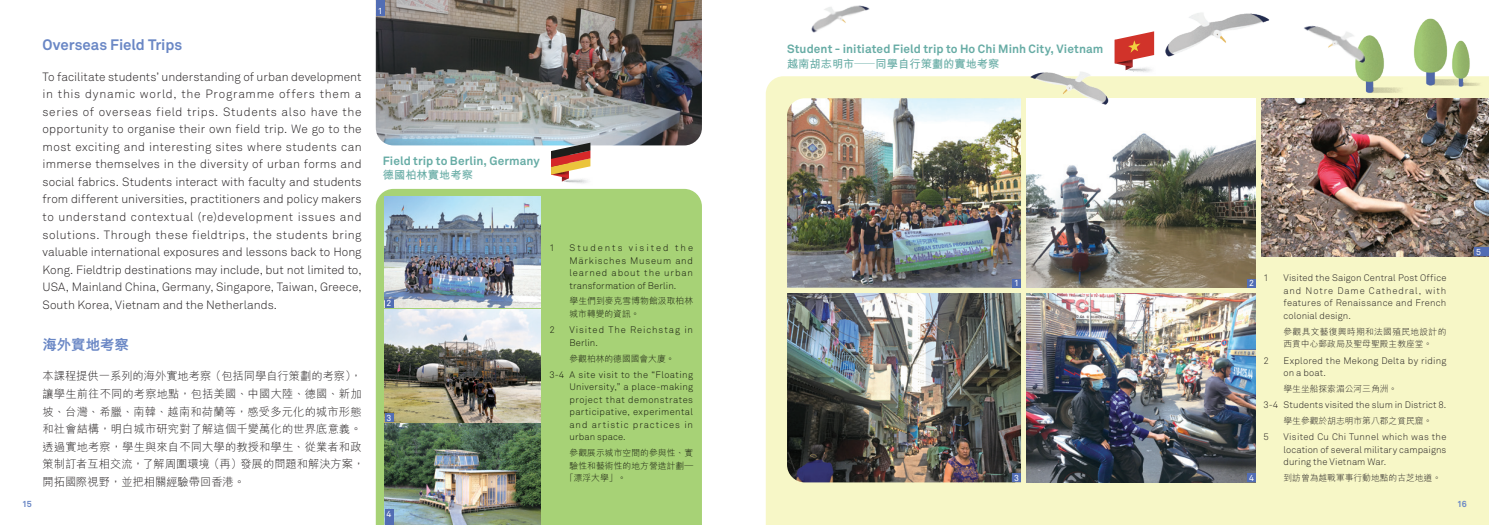
<style>
.page{position:relative;width:1489px;height:525px;background:#fff}
.page>*{position:absolute;margin:0;border:0;box-sizing:border-box;transform-origin:0 0}
.t1{font:700 15px "Akkurat";letter-spacing:-.005em;color:#6a87c5}
.t2{font:800 14.38px "M Hei HK";color:#6a87c5}
.t3{font:300 11.88px/17.5px "Akkurat";color:#231f20;text-align:justify}
.t4{font:700 11.88px "Akkurat";letter-spacing:.005em;color:#67aca5}
.t5{font:300 11.25px/17.5px "M Hei HK";letter-spacing:.015em;color:#231f20}
.t6{font:700 11.25px "M Hei HK";color:#67aca5}
.t7{font:300 9.38px/12.5px "Akkurat";letter-spacing:.02em;color:#231f20;text-align:justify}
.t8{font:300 9.38px/12.5px "Akkurat";letter-spacing:.095em;color:#231f20}
.t9{font:300 8.75px/12.5px "M Hei HK";color:#231f20}
.t10{font:300 8.75px/12.5px "M Hei HK";letter-spacing:.035em;color:#231f20}
.t11{font:8.75px "Akkurat";color:#fff}
.t12{font:700 8.75px "Akkurat";color:#6a87c5}
</style>
<div class="page">
<div style="left:376px;top:189px;width:326px;height:335px;background:#a7d276"></div>
<div style="left:765px;top:76px;width:723px;height:448px;background:#f7f7c7"></div>
<img style="left:376px;top:0;width:326px;height:145px">
<img style="left:384px;top:309px;width:157px;height:215px">
<img style="left:384px;top:197px;width:157px;height:110px">
<img style="left:1026px;top:98px;width:229px;height:189px">
<img style="left:1026px;top:293px;width:229px;height:189px">
<img style="left:1261px;top:98px;width:227px;height:158px">
<img style="left:787px;top:293px;width:233px;height:189px">
<img style="left:787px;top:98px;width:233px;height:189px">
<div style="left:384px;top:299px;width:9px;height:8px;background:#526db4"></div>
<div style="left:1012px;top:279px;width:8px;height:8px;background:#526db4"></div>
<div style="left:1246px;top:279px;width:9px;height:8px;background:#526db4"></div>
<div style="left:1012px;top:473px;width:8px;height:9px;background:#526db4"></div>
<div style="left:1246px;top:473px;width:9px;height:9px;background:#526db4"></div>
<div style="left:384px;top:413px;width:9px;height:9px;background:#526db4"></div>
<div style="left:384px;top:509px;width:9px;height:15px;background:#526db4"></div>
<div style="left:1474px;top:247px;width:14px;height:9px;background:#526db4"></div>
<img style="left:1165px;top:13px;width:105px;height:44px">
<img style="left:1018px;top:72px;width:100px;height:44px">
<img style="left:811px;top:5px;width:59px;height:28px">
<div style="left:376px;top:0;width:8px;height:16px;background:#526db4"></div>
<svg style="left:1114px;top:31px;width:41px;height:45px"></svg>
<svg style="left:551px;top:142px;width:42px;height:42px"></svg>
<img style="left:1418px;top:18px;width:70px;height:77px">
<img style="left:1350px;top:30px;width:77px;height:71px">
<img style="left:1304px;top:25px;width:77px;height:51px">
<img style="left:1449px;top:37px;width:39px;height:54px">
<p class="t1" style="left:43px;top:36px;width:141px">Overseas Field Trips</p>
<p class="t3" style="left:43px;top:68px;width:320px">To facilitate students’ understanding of urban development in this dynamic world, the Programme offers them a series of overseas field trips. Students also have the opportunity to organise their own field trip. We go to the most exciting and interesting sites where students can immerse themselves in the diversity of urban forms and social fabrics. Students interact with faculty and students from different universities, practitioners and policy makers to understand contextual (re)development issues and solutions. Through these fieldtrips, the students bring valuable international exposures and lessons back to Hong Kong. Fieldtrip destinations may include, but not limited to, USA, Mainland China, Germany, Singapore, Taiwan, Greece, South Korea, Vietnam and the Netherlands.</p>
<p class="t2" style="left:43px;top:337px;width:88px">海外實地考察</p>
<p class="t5" style="left:43px;top:367px;width:323px">本課程提供一系列的海外實地考察（包括同學自行策劃的考察），讓學生前往不同的考察地點，包括美國、中國大陸、德國、新加坡、台灣、希臘、南韓、越南和荷蘭等，感受多元化的城市形態和社會結構，明白城市研究對了解這個千變萬化的世界底意義。透過實地考察，學生與來自不同大學的教授和學生、從業者和政策制訂者互相交流，了解周圍環境（再）發展的問題和解決方案，開拓國際視野，並把相關經驗帶回香港。</p>
<p class="t11" style="left:378px;top:6px;width:6px">1</p>
<p class="t4" style="left:383px;top:153px;width:158px">Field trip to Berlin, Germany</p>
<p class="t6" style="left:383px;top:167px;width:91px">德國柏林實地考察</p>
<p class="t11" style="left:386px;top:298px;width:6px">2</p>
<p class="t11" style="left:386px;top:412px;width:6px">3</p>
<p class="t7" style="left:549px;top:241px;width:7px">1</p>
<p class="t7" style="left:569px;top:241px;width:125px">Students visited the Märkisches Museum and learned about the urban transformation of Berlin.</p>
<p class="t9" style="left:569px;top:295px;width:125px">學生們到麥克雪博物館汲取柏林城市轉變的資訊。</p>
<p class="t7" style="left:549px;top:323px;width:7px">2</p>
<p class="t8" style="left:569px;top:323px;width:125px">Visited The Reichstag in<br>Berlin.</p>
<p class="t9" style="left:569px;top:352px;width:106px">參觀柏林的德國國會大廈。</p>
<p class="t7" style="left:569px;top:368px;width:125px;text-indent:-20px">3-4 A site visit to the “Floating University,” a place-making project that demonstrates participative, experimental and artistic practices in urban space.</p>
<p class="t9" style="left:569px;top:446px;width:125px">參觀展示城市空間的參與性、實</p>
<p class="t9" style="left:569px;top:459px;width:125px">驗性和藝術性的地方營造計劃—</p>
<p class="t9" style="left:565px;top:471px;width:63px">「漂浮大學」。</p>
<p class="t4" style="left:787px;top:41px;width:318px">Student - initiated Field trip to Ho Chi Minh City, Vietnam</p>
<p class="t6" style="left:787px;top:55px;width:214px">越南胡志明市—同學自行策劃的實地考察</p>
<p class="t11" style="left:1014px;top:278px;width:6px">1</p>
<p class="t11" style="left:1248px;top:278px;width:6px">2</p>
<p class="t11" style="left:1014px;top:472px;width:6px">3</p>
<p class="t11" style="left:1248px;top:472px;width:6px">4</p>
<p class="t7" style="left:1263px;top:272px;width:7px">1</p>
<p class="t7" style="left:1283px;top:272px;width:164px">Visited the Saigon Central Post Office and Notre Dame Cathedral, with features of Renaissance and French colonial design.</p>
<p class="t10" style="left:1283px;top:325px;width:164px">參觀具文藝復興時期和法國殖民地設計的西貢中心郵政局及聖母聖殿主教座堂。</p>
<p class="t7" style="left:1263px;top:354px;width:7px">2</p>
<p class="t7" style="left:1283px;top:354px;width:164px">Explored the Mekong Delta by riding on a boat.</p>
<p class="t9" style="left:1283px;top:382px;width:115px">學生坐船探索湄公河三角洲。</p>
<p class="t7" style="left:1263px;top:398px;width:184px">3-4 Students visited the slum in District 8.</p>
<p class="t9" style="left:1283px;top:414px;width:150px">學生參觀於胡志明市第八郡之貧民窟。</p>
<p class="t7" style="left:1263px;top:431px;width:7px">5</p>
<p class="t7" style="left:1283px;top:431px;width:164px">Visited Cu Chi Tunnel which was the location of several military campaigns during the Vietnam War.</p>
<p class="t9" style="left:1283px;top:471px;width:159px">到訪曾為越戰軍事行動地點的古芝地道。</p>
<p class="t12" style="left:22px;top:498px;width:11px">15</p>
<p class="t12" style="left:1456px;top:498px;width:11px">16</p>
<p class="t11" style="left:386px;top:508px;width:6px">4</p>
<p class="t11" style="left:1476px;top:246px;width:6px">5</p>
</div>
